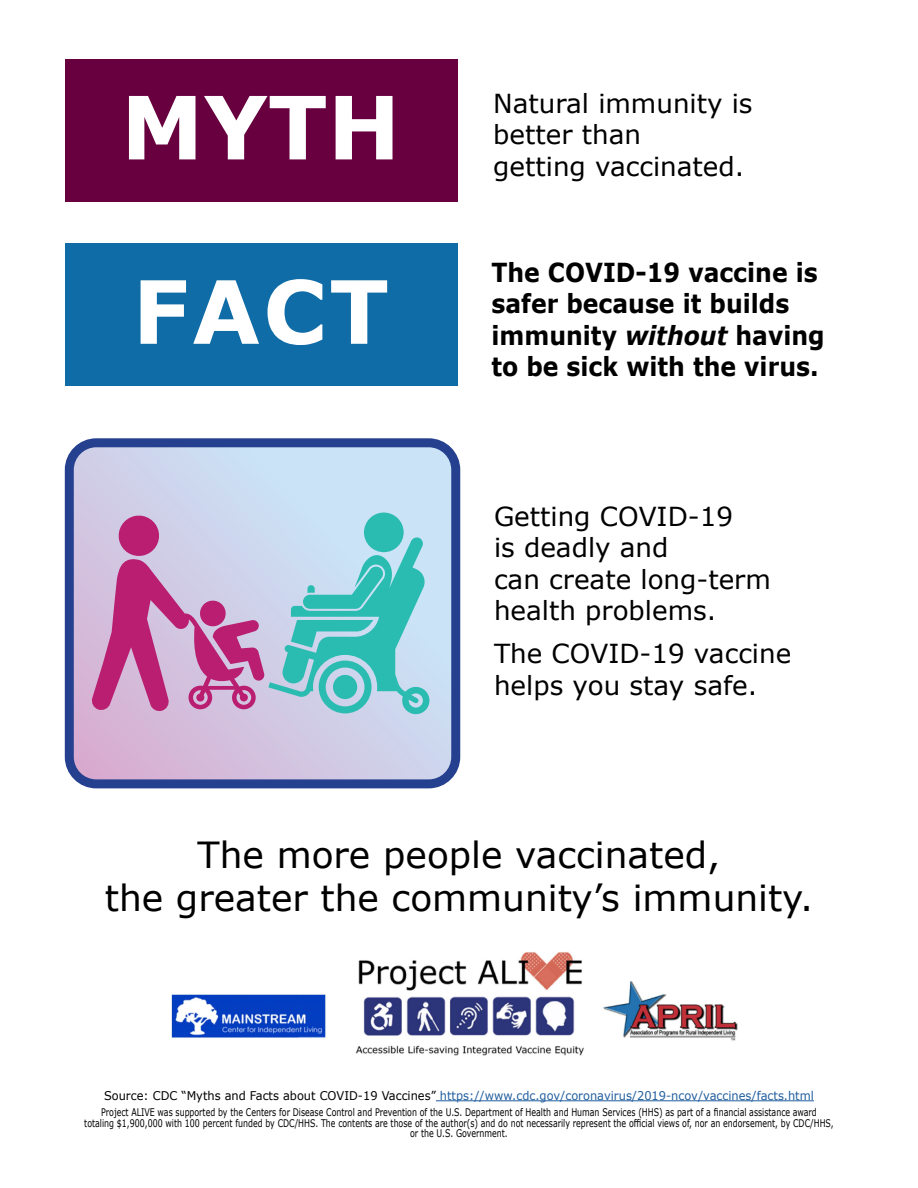
<style>
.page{position:relative;width:918px;height:1188px;background:#fff}
.page>*{position:absolute;margin:0;border:0;box-sizing:border-box;transform-origin:0 0}
.t1{font:700 87.3px "Verdana";letter-spacing:.015em;color:#fff}
.t2{font:36px/43.2px "Verdana";color:#000;text-align:center}
.t3{font:26.25px/31.5px "Verdana";color:#000}
.t4{font:700 26.25px/31.5px "Verdana";color:#000;scale:.9 1}
.t5{font:12px "Verdana";color:#215e9e;scale:.95 1}
.t6{font:10.5px/10.5px "Verdana";color:#000;text-align:center;scale:.75 1}
.s1{font-style:italic}
.s2{color:#000}
</style>
<div class="page">
<hr style="left:436px;top:1100px;width:378px;height:1px;background:#215e9e">
<div style="left:65px;top:59px;width:393px;height:143px;background:#680040"></div>
<div style="left:65px;top:244px;width:393px;height:142px;background:#0f6ca7"></div>
<svg style="left:75px;top:448px;width:375px;height:330px;background:#cecfe8"></svg>
<div style="left:364px;top:513px;width:40px;height:39px;background:#2bbcb1;border-radius:50%"></div>
<svg style="left:92px;top:516px;width:337px;height:198px;background:#abacc8"></svg>
<div style="left:380px;top:603px;width:29px;height:14px;background:#2bbcb1"></div>
<div style="left:379px;top:676px;width:14px;height:13px;background:#2bbcb1"></div>
<div style="left:65px;top:438px;width:395px;height:350px;border:9px solid #25408f;border-radius:27px"></div>
<img style="left:171px;top:952px;width:567px;height:104px">
<h1 class="t1" style="left:121px;top:66px;width:281px">MYTH</h1>
<h1 class="t1" style="left:132px;top:250px;width:258px">FACT</h1>
<p class="t3" style="left:493px;top:87px;width:261px">Natural immunity is better than<br>getting vaccinated.</p>
<p class="t4" style="left:491px;top:256px;width:372px">The COVID-19 vaccine is safer because it builds immunity <span class="s1">without</span> having to be sick with the virus.</p>
<p class="t3" style="left:494px;top:500px;width:278px">Getting COVID-19<br>is deadly and<br>can create long-term health problems.</p>
<p class="t3" style="left:494px;top:638px;width:299px">The COVID-19 vaccine helps you stay safe.</p>
<p class="t2" style="left:105px;top:833px;width:710px">The more people vaccinated,<br>the greater the community’s immunity.</p>
<p class="t5" style="left:104px;top:1087px;width:749px"><span class="s2">Source: CDC “Myths and Facts about COVID-19 Vaccines”</span> https://www.cdc.gov/coronavirus/2019-ncov/vaccines/facts.html</p>
<p class="t6" style="left:84px;top:1107px;width:1001px">Project ALIVE was supported by the Centers for Disease Control and Prevention of the U.S. Department of Health and Human Services (HHS) as part of a financial assistance award<br>totaling $1,900,000 with 100 percent funded by CDC/HHS. The contents are those of the author(s) and do not necessarily represent the official views of, nor an endorsement, by CDC/HHS, or the U.S. Government.</p>
</div>
